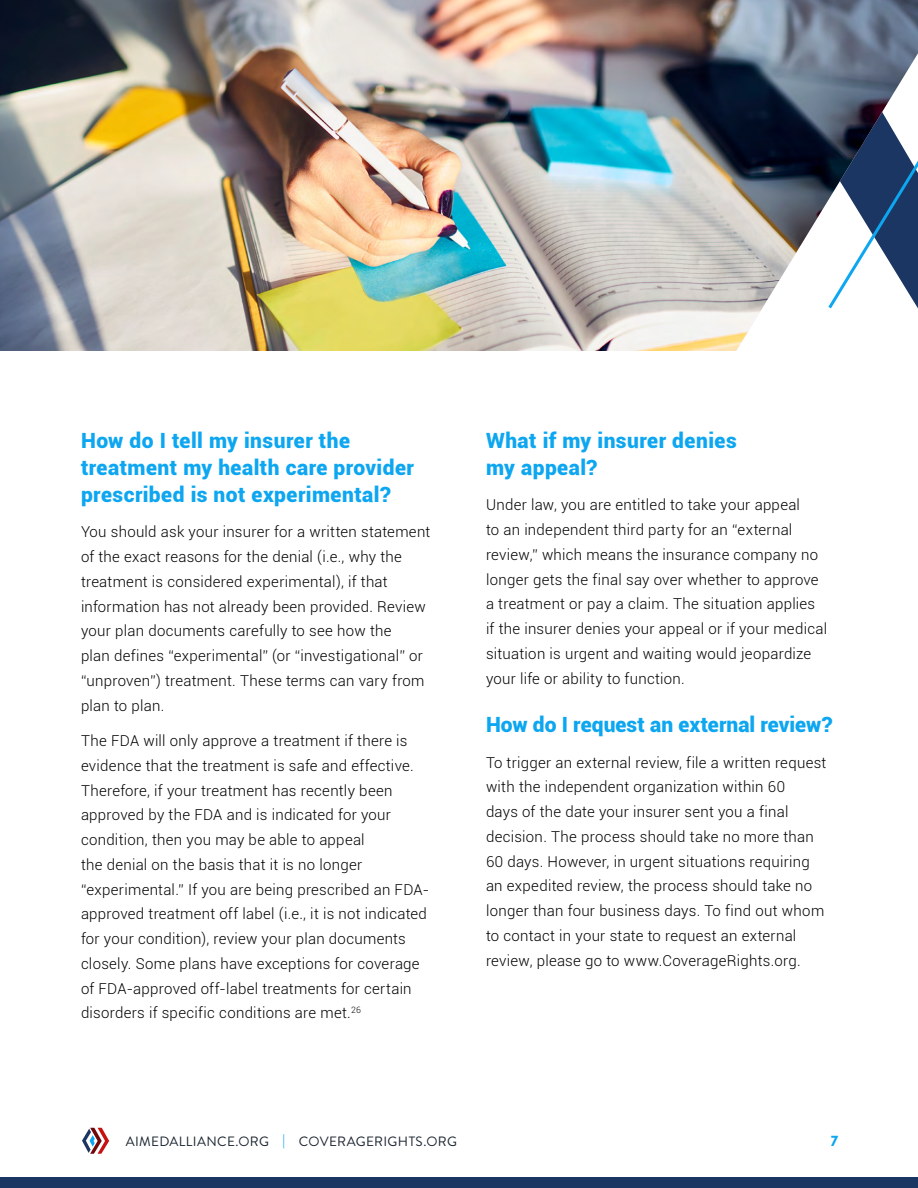
<style>
.page{position:relative;width:918px;height:1188px;background:#fff}
.page>*{position:absolute;margin:0;border:0;box-sizing:border-box;transform-origin:0 0}
.t1{font:900 21px/27px "Roboto";letter-spacing:.02em;color:#0da6f0}
.t2{font:300 15px/24.8px "Roboto";letter-spacing:.02em;color:#000}
.t3{font:900 15px "Brandon Grotesque";color:#0da6f0}
.t4{font:13.5px "Brandon Grotesque";letter-spacing:.03em;color:#1a242e}
.s1{color:#0da6f0}
</style>
<div class="page">
<div style="left:0;top:1177px;width:918px;height:11px;background:#1c3663"></div>
<svg style="left:82px;top:1128px;width:27px;height:26px"></svg>
<img style="left:0;top:0;width:918px;height:351px">
<svg style="left:826px;top:39px;width:92px;height:273px"></svg>
<h1 class="t1" style="left:81px;top:426px;width:335px">How do I tell my insurer the treatment my health care provider prescribed is not experimental?</h1>
<p class="t2" style="left:81px;top:519px;width:351px">You should ask your insurer for a written statement of the exact reasons for the denial (i.e., why the treatment is considered experimental), if that information has not already been provided. Review your plan documents carefully to see how the<br>plan defines “experimental” (or “investigational” or “unproven”) treatment. These terms can vary from plan to plan.</p>
<p class="t2" style="left:81px;top:728px;width:350px">The FDA will only approve a treatment if there is evidence that the treatment is safe and effective.<br>Therefore, if your treatment has recently been approved by the FDA and is indicated for your condition, then you may be able to appeal<br>the denial on the basis that it is no longer “experimental.” If you are being prescribed an FDA&shy;approved treatment off label (i.e., it is not indicated for your condition), review your plan documents closely. Some plans have exceptions for coverage of FDA-approved off-label treatments for certain disorders if specific conditions are met.<sup>26</sup></p>
<h1 class="t1" style="left:486px;top:426px;width:252px">What if my insurer denies my appeal?</h1>
<p class="t2" style="left:486px;top:492px;width:343px">Under law, you are entitled to take your appeal<br>to an independent third party for an “external review,” which means the insurance company no longer gets the final say over whether to approve a treatment or pay a claim. The situation applies if the insurer denies your appeal or if your medical situation is urgent and waiting would jeopardize your life or ability to function.</p>
<h1 class="t1" style="left:486px;top:710px;width:348px">How do I request an external review?</h1>
<p class="t2" style="left:486px;top:749px;width:342px">To trigger an external review, file a written request with the independent organization within 60<br>days of the date your insurer sent you a final decision. The process should take no more than 60 days. However, in urgent situations requiring an expedited review, the process should take no longer than four business days. To find out whom to contact in your state to request an external review, please go to www.CoverageRights.org.</p>
<p class="t4" style="left:126px;top:1132px;width:333px">AIMEDALLIANCE.ORG <span class="s1">|</span> COVERAGERIGHTS.ORG</p>
<p class="t3" style="left:831px;top:1130px;width:9px">7</p>
</div>
